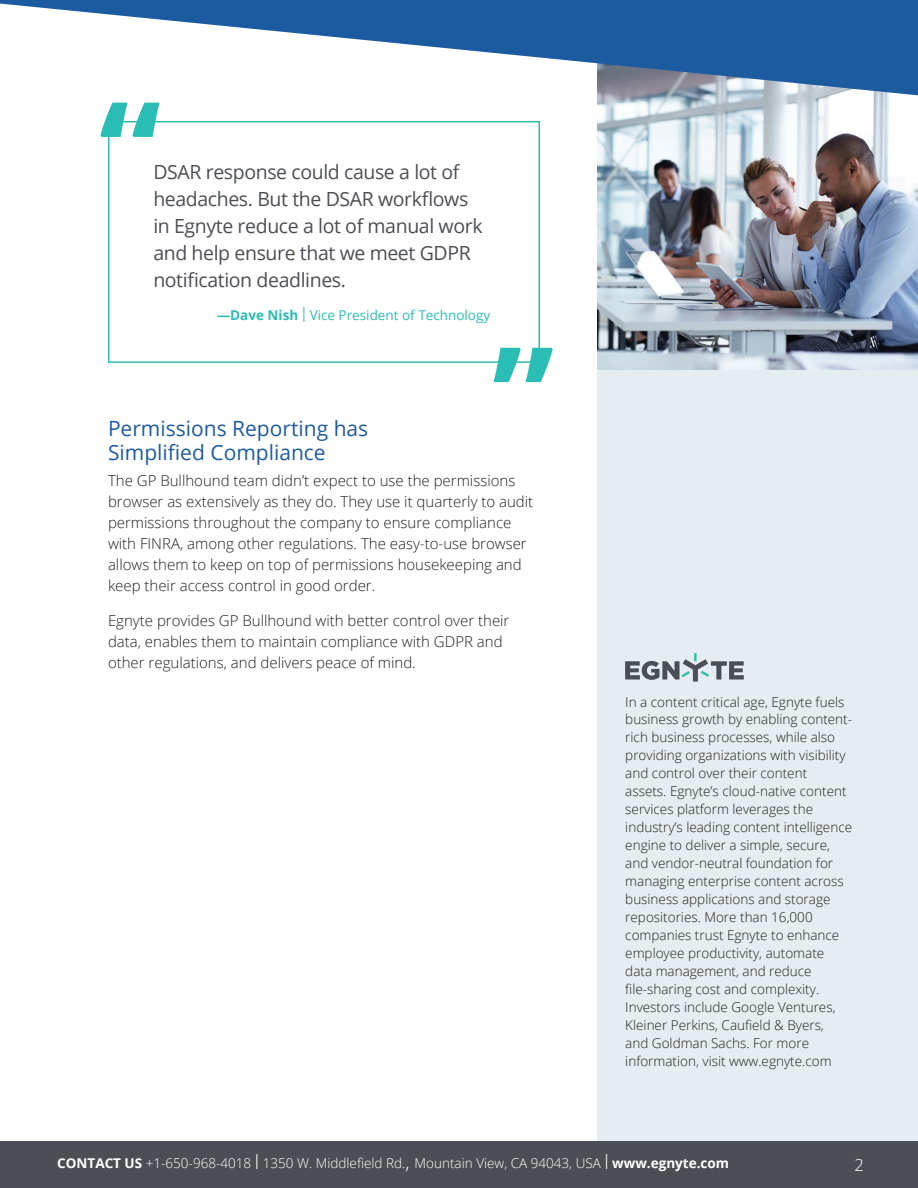
<style>
.page{position:relative;width:918px;height:1188px;background:#fff}
.page>*{position:absolute;margin:0;border:0;box-sizing:border-box;transform-origin:0 0}
.t1{font:21px/24px "Open Sans";color:#1d5ba1}
.t2{font:19.5px/27px "Open Sans";letter-spacing:-.02em;color:#4b4f54}
.t3{font:300 16.5px "Open Sans";color:#fff}
.t4{font:300 15px/21px "Open Sans";color:#231f20}
.t5{font:300 13.5px/18px "Open Sans";color:#231f20}
.t6{font:300 13.5px "Open Sans";color:#fff}
.t7{font:13.5px "Open Sans";color:#2abdb3}
.s1{font-weight:700}
.s2{font-weight:300;font-size:19.5px}
.s3{font-size:19.5px}
</style>
<div class="page">
<div style="left:597px;top:0;width:321px;height:1188px;background:#e5edf0"></div>
<svg style="left:625px;top:653px;width:119px;height:29px"></svg>
<img style="left:597px;top:97px;width:321px;height:272px">
<div style="left:108px;top:121px;width:432px;height:242px;background:#fff;border:2px solid #2abdb3"></div>
<svg style="left:100px;top:103px;width:60px;height:34px"></svg>
<svg style="left:494px;top:348px;width:59px;height:34px"></svg>
<svg style="left:0;top:0;width:918px;height:97px;fill:#1d5ba1"></svg>
<div style="left:0;top:1142px;width:918px;height:46px;background:#4b4f54"></div>
<h2 class="t2" style="left:153px;top:158px;width:331px">DSAR response could cause a lot of headaches. But the DSAR workflows in Egnyte reduce a lot of manual work and help ensure that we meet GDPR notification deadlines.</h2>
<p class="t7" style="left:217px;top:306px;width:275px"><span class="s1">—Dave Nish</span> <span class="s2">l</span> Vice President of Technology</p>
<h1 class="t1" style="left:108px;top:416px;width:262px">Permissions Reporting has<br>Simplified Compliance</h1>
<p class="t4" style="left:108px;top:470px;width:427px">The GP Bullhound team didn’t expect to use the permissions browser as extensively as they do. They use it quarterly to audit permissions throughout the company to ensure compliance with FINRA, among other regulations. The easy-to-use browser allows them to keep on top of permissions housekeeping and keep their access control in good order.</p>
<p class="t4" style="left:108px;top:609px;width:403px">Egnyte provides GP Bullhound with better control over their data, enables them to maintain compliance with GDPR and other regulations, and delivers peace of mind.</p>
<p class="t5" style="left:625px;top:692px;width:228px">In a content critical age, Egnyte fuels business growth by enabling content&shy;rich business processes, while also providing organizations with visibility and control over their content<br>assets. Egnyte’s cloud-native content services platform leverages the industry’s leading content intelligence engine to deliver a simple, secure, and vendor-neutral foundation for managing enterprise content across business applications and storage repositories. More than 16,000 companies trust Egnyte to enhance employee productivity, automate data management, and reduce file-sharing cost and complexity.<br>Investors include Google Ventures, Kleiner Perkins, Caufield &amp; Byers,<br>and Goldman Sachs. For more information, visit www.egnyte.com</p>
<p class="t6" style="left:57px;top:1154px;width:673px"><span class="s1">CONTACT US</span> +1-650-968-4018 <span class="s3">l</span> 1350 W. Middlefield Rd.<span class="s3">,</span> Mountain View, CA 94043, USA <span class="s3">l</span> <span class="s1">www.egnyte.com</span></p>
<p class="t3" style="left:855px;top:1154px;width:11px">2</p>
</div>
